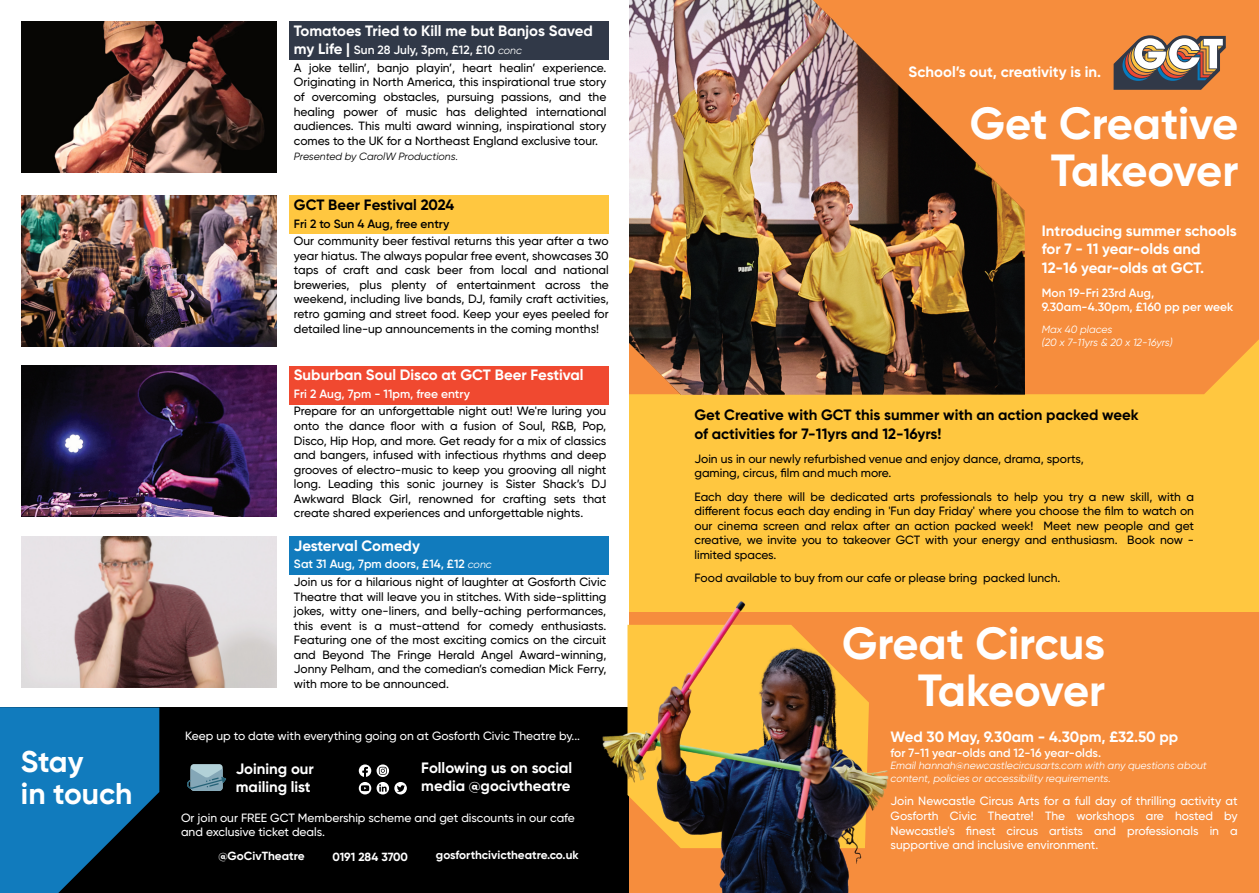
<style>
.page{position:relative;width:1259px;height:893px;background:#fff}
.page>*{position:absolute;margin:0;border:0;box-sizing:border-box;transform-origin:0 0}
.t1{font:700 45px/46.5px "Gilroy";letter-spacing:-.005em;color:#fff;text-align:right}
.t2{font:700 30px/31.5px "Gilroy";color:#fff}
.t3{font:700 15px/18.6px "Gilroy";color:#fff}
.t4{font:700 15px/18.6px "Gilroy";color:#000}
.t5{font:500 12px/14.5px "Gilroy";color:#000;text-align:justify}
.t6{font:500 12px/14.5px "Gilroy";color:#fff}
.t7{font:600 12px/14.7px "Gilroy";color:#fff}
.t8{font:600 12px "Gilroy";color:#000}
.t9{font:700 11.85px "Gilroy";color:#fff}
.t10{font:italic 10.5px/12.6px "Gilroy";color:#fff}
.t11{font:italic 10.5px "Gilroy";color:#000}
.s1{font-weight:700;font-size:15px;color:#fff}
.s2{font-weight:600;color:#fff}
.s3{font-weight:400;font-style:italic;font-size:10.5px;color:#fff}
</style>
<div class="page">
<div style="left:0;top:708px;width:629px;height:185px;background:#000"></div>
<svg style="left:0;top:707px;width:159px;height:186px"></svg>
<div style="left:190px;top:764px;width:33px;height:27px;background:#b2d1d8;border-radius:3px"></div>
<svg style="left:187px;top:768px;width:39px;height:23px"></svg>
<svg style="left:376px;top:764px;width:13px;height:13px"></svg>
<svg style="left:379px;top:767px;width:8px;height:8px"></svg>
<svg style="left:394px;top:782px;width:13px;height:12px"></svg>
<svg style="left:397px;top:785px;width:8px;height:7px"></svg>
<svg style="left:359px;top:782px;width:12px;height:12px"></svg>
<svg style="left:361px;top:785px;width:8px;height:6px"></svg>
<svg style="left:376px;top:782px;width:13px;height:12px"></svg>
<svg style="left:379px;top:784px;width:8px;height:8px"></svg>
<svg style="left:359px;top:764px;width:12px;height:13px"></svg>
<div style="left:290px;top:21px;width:319px;height:39px;background:#313948"></div>
<img style="left:22px;top:21px;width:255px;height:152px">
<div style="left:290px;top:195px;width:319px;height:39px;background:#ffc740"></div>
<img style="left:22px;top:195px;width:255px;height:152px">
<div style="left:290px;top:536px;width:319px;height:39px;background:#117bbd"></div>
<img style="left:22px;top:536px;width:255px;height:151px">
<div style="left:629px;top:0;width:630px;height:612px;background:#ffc740"></div>
<div style="left:629px;top:612px;width:630px;height:281px;background:#f68d3d"></div>
<div style="left:1024px;top:0;width:235px;height:394px;background:#f68d3d"></div>
<img style="left:629px;top:0;width:395px;height:395px">
<svg style="left:1113px;top:35px;width:112px;height:55px;background:#9c8270"></svg>
<img style="left:519px;top:601px;width:370px;height:292px">
<div style="left:290px;top:366px;width:319px;height:39px;background:#f04930"></div>
<img style="left:22px;top:366px;width:255px;height:151px">
<h2 class="t2" style="left:21px;top:748px;width:113px">Stay<br>in touch</h2>
<p class="t3" style="left:294px;top:22px;width:300px">Tomatoes Tried to Kill me but Banjos Saved</p>
<p class="t5" style="left:294px;top:42px;width:314px;line-height:17.5px"><span class="s1">my Life |</span> <span class="s2">Sun 28 July, 3pm, £12, £10</span> <span class="s3">conc<br></span>A joke tellin’, banjo playin’, heart healin’ experience.</p>
<p class="t5" style="left:294px;top:76px;width:314px">Originating in North America, this inspirational true story of overcoming obstacles, pursuing passions, and the healing power of music has delighted international audiences. This multi award winning, inspirational story comes to the UK for a Northeast England exclusive tour.</p>
<p class="t11" style="left:294px;top:152px;width:166px">Presented by CarolW Productions.</p>
<p class="t4" style="left:294px;top:197px;width:162px">GCT Beer Festival 2024</p>
<p class="t8" style="left:294px;top:218px;width:157px">Fri 2 to Sun 4 Aug, free entry</p>
<p class="t5" style="left:294px;top:235px;width:316px">Our community beer festival returns this year after a two year hiatus. The always popular free event, showcases 30 taps of craft and cask beer from local and national breweries, plus plenty of entertainment across the weekend, including live bands, DJ, family craft activities, retro gaming and street food. Keep your eyes peeled for detailed line-up announcements in the coming months!</p>
<p class="t3" style="left:294px;top:367px;width:291px">Suburban Soul Disco at GCT Beer Festival</p>
<p class="t7" style="left:294px;top:387px;width:178px">Fri 2 Aug, 7pm - 11pm, free entry</p>
<p class="t5" style="left:294px;top:405px;width:314px">Prepare for an unforgettable night out! We're luring you onto the dance floor with a fusion of Soul, R&amp;B, Pop, Disco, Hip Hop, and more. Get ready for a mix of classics and bangers, infused with infectious rhythms and deep grooves of electro-music to keep you grooving all night long. Leading this sonic journey is Sister Shack’s DJ Awkward Black Girl, renowned for crafting sets that create shared experiences and unforgettable nights.</p>
<p class="t3" style="left:294px;top:537px;width:128px">Jesterval Comedy</p>
<p class="t5" style="left:294px;top:556px;width:314px;line-height:17.5px"><span class="s2">Sat 31 Aug, 7pm doors, £14, £12</span> <span class="s3">conc<br></span>Join us for a hilarious night of laughter at Gosforth Civic</p>
<p class="t5" style="left:294px;top:590px;width:314px">Theatre that will leave you in stitches. With side-splitting jokes, witty one-liners, and belly-aching performances, this event is a must-attend for comedy enthusiasts.<br>Featuring one of the most exciting comics on the circuit and Beyond The Fringe Herald Angel Award-winning, Jonny Pelham, and the comedian’s comedian Mick Ferry, with more to be announced.</p>
<p class="t6" style="left:185px;top:729px;width:396px">Keep up to date with everything going on at Gosforth Civic Theatre by...</p>
<p class="t3" style="left:236px;top:760px;width:80px">Joining our mailing list</p>
<p class="t3" style="left:421px;top:759px;width:152px">Following us on social media @gocivtheatre</p>
<p class="t6" style="left:181px;top:811px;width:395px">Or join our FREE GCT Membership scheme and get discounts in our cafe and exclusive ticket deals.</p>
<p class="t9" style="left:218px;top:851px;width:88px">@GoCivTheatre</p>
<p class="t9" style="left:332px;top:852px;width:77px">0191 284 3700</p>
<p class="t9" style="left:436px;top:850px;width:144px">gosforthcivictheatre.co.uk</p>
<p class="t3" style="left:908px;top:64px;width:194px">School’s out, creativity is in.</p>
<h1 class="t1" style="left:969px;top:104px;width:270px">Get Creative<br>Takeover</h1>
<p class="t3" style="left:1042px;top:222px;width:196px">Introducing summer schools for 7 - 11 year-olds and<br>12-16 year-olds at GCT.</p>
<p class="t7" style="left:1042px;top:286px;width:193px">Mon 19-Fri 23rd Aug,<br>9.30am-4.30pm, £160 pp per week</p>
<p class="t10" style="left:1042px;top:324px;width:132px">Max 40 places<br>(20 x 7-11yrs &amp; 20 x 12-16yrs)</p>
<p class="t4" style="left:694px;top:407px;width:446px">Get Creative with GCT this summer with an action packed week of activities for 7-11yrs and 12-16yrs!</p>
<p class="t5" style="left:694px;top:452px;width:391px">Join us in our newly refurbished venue and enjoy dance, drama, sports, gaming, circus, film and much more.</p>
<p class="t5" style="left:694px;top:490px;width:501px">Each day there will be dedicated arts professionals to help you try a new skill, with a different focus each day ending in 'Fun day Friday' where you choose the film to watch on our cinema screen and relax after an action packed week! Meet new people and get creative, we invite you to takeover GCT with your energy and enthusiasm. Book now - limited spaces.</p>
<p class="t5" style="left:694px;top:572px;width:367px">Food available to buy from our cafe or please bring packed lunch.</p>
<h1 class="t1" style="left:842px;top:624px;width:264px">Great Circus<br>Takeover</h1>
<p class="t3" style="left:890px;top:729px;width:289px">Wed 30 May, 9.30am - 4.30pm, £32.50 pp</p>
<p class="t7" style="left:890px;top:746px;width:212px">for 7-11 year-olds and 12-16 year-olds.</p>
<p class="t10" style="left:890px;top:760px;width:318px">Email hannah@newcastlecircusarts.com with any questions about content, policies or accessibility requirements.</p>
<p class="t6" style="left:890px;top:795px;width:348px;text-align:justify">Join Newcastle Circus Arts for a full day of thrilling activity at Gosforth Civic Theatre! The workshops are hosted by Newcastle's finest circus artists and professionals in a supportive and inclusive environment.</p>
</div>
